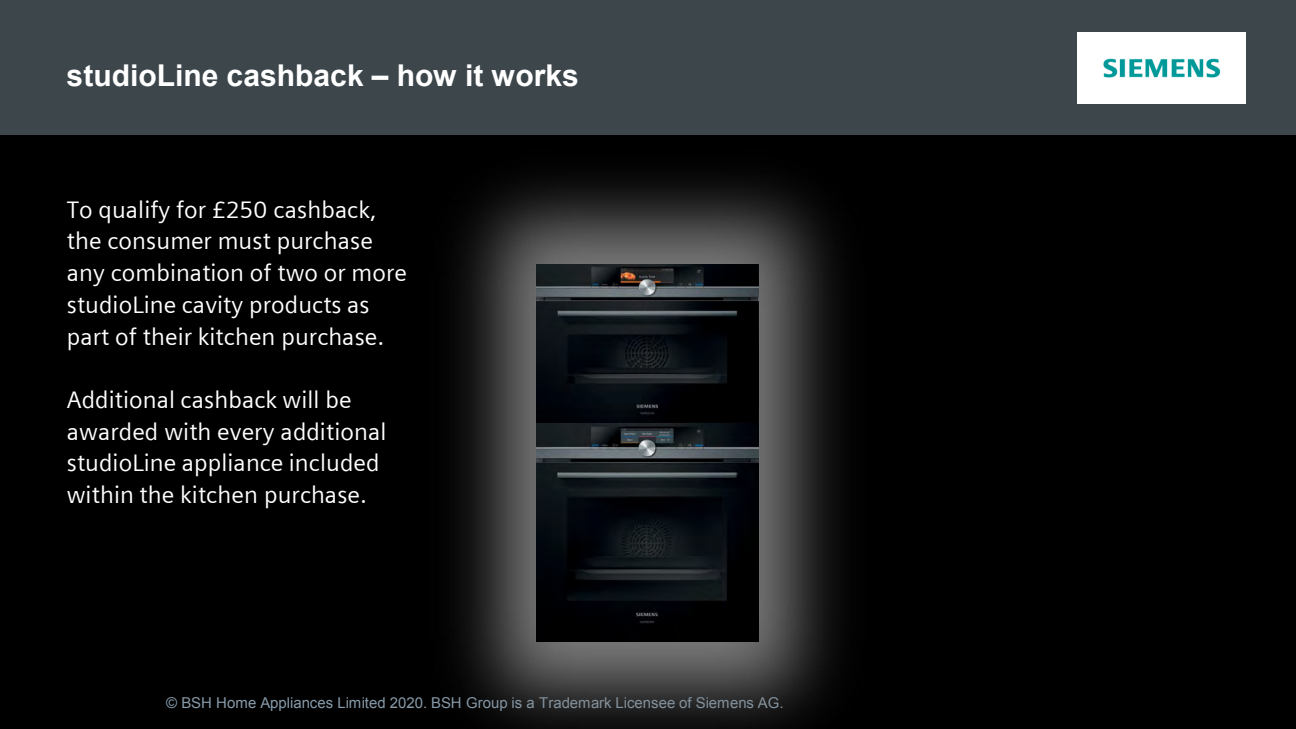
<style>
.page{position:relative;width:1296px;height:729px;background:#000}
.page>*{position:absolute;margin:0;border:0;box-sizing:border-box;transform-origin:0 0}
.t1{font:700 30px "Arial";color:#fff}
.t2{font:24px/31.7px "Siemens Sans";letter-spacing:.005em;color:#fff}
.t3{font:15px "Arial";color:#879baa}
</style>
<div class="page">
<div style="left:0;top:0;width:1296px;height:135px;background:#3c464b"></div>
<img style="left:1077px;top:33px;width:168px;height:71px">
<img style="left:458px;top:180px;width:380px;height:549px">
<img style="left:537px;top:264px;width:221px;height:377px">
<p class="t1" style="left:67px;top:56px;width:514px">studioLine cashback – how it works</p>
<p class="t2" style="left:67px;top:194px;width:342px">To qualify for £250 cashback, the consumer must purchase any combination of two or more studioLine cavity products as part of their kitchen purchase.</p>
<p class="t2" style="left:67px;top:384px;width:321px">Additional cashback will be awarded with every additional studioLine appliance included within the kitchen purchase.</p>
<p class="t3" style="left:166px;top:693px;width:619px">© BSH Home Appliances Limited 2020. BSH Group is a Trademark Licensee of Siemens AG.</p>
</div>
